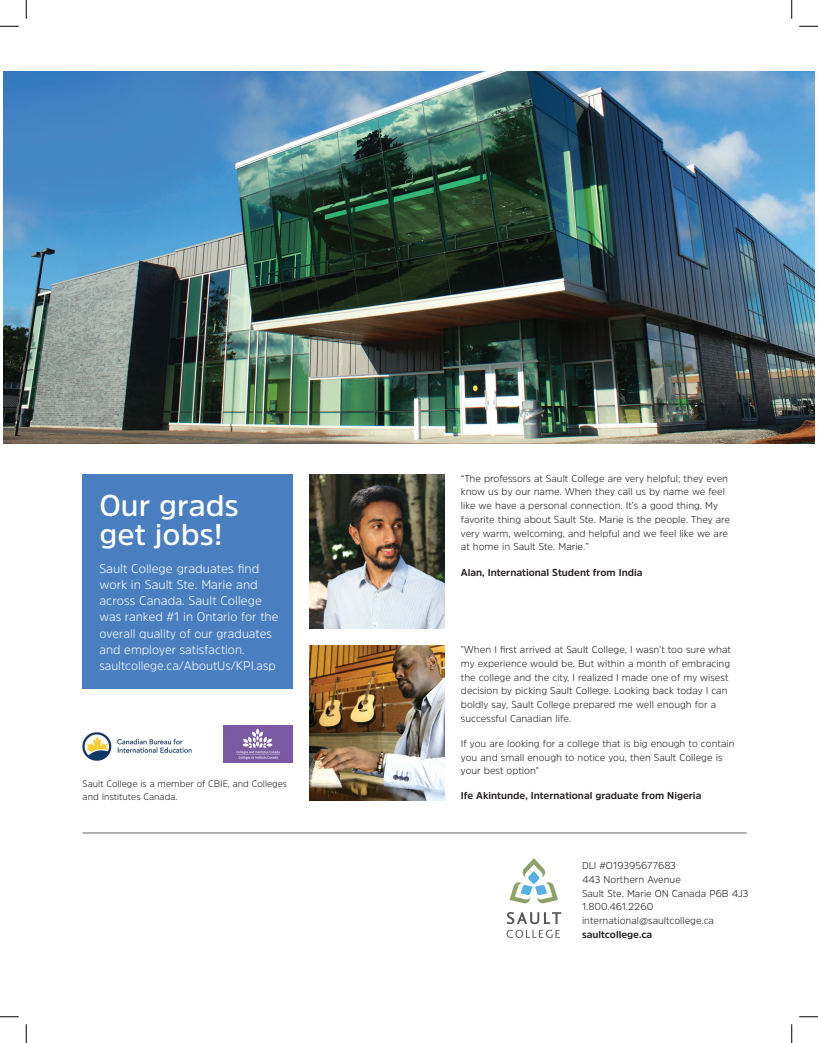
<style>
.page{position:relative;width:818px;height:1043px;background:#fff}
.page>*{position:absolute;margin:0;border:0;box-sizing:border-box;transform-origin:0 0}
.body_intro{font:600 30px/28.8px "Amsi Pro";color:#fff}
.body_para{font:300 12.5px/16.2px "Amsi Pro";color:#fff}
.body{font:300 10px/13.8px "Amsi Pro";color:#231f20}
.body_para-2{font:300 10px/13.8px "Amsi Pro";color:#231f20}
.body_bold{font:700 10px "Amsi Pro";color:#231f20}
.body-2{font:300 9.38px/13.8px "Amsi Pro";color:#231f20}
</style>
<div class="page">
<img style="left:309px;top:646px;width:135px;height:154px">
<img style="left:309px;top:474px;width:135px;height:155px">
<hr style="left:82px;top:832px;width:664px;height:1px;background:#636366">
<svg style="left:506px;top:912px;width:55px;height:26px"></svg>
<svg style="left:509px;top:858px;width:49px;height:45px"></svg>
<img style="left:82px;top:732px;width:109px;height:29px">
<img style="left:224px;top:725px;width:68px;height:37px">
<img style="left:4px;top:72px;width:810px;height:372px">
<div style="left:82px;top:474px;width:210px;height:215px;background:#497fc1"></div>
<svg style="left:0;top:25px;width:19px;height:2px"></svg>
<svg style="left:799px;top:25px;width:19px;height:2px"></svg>
<svg style="left:0;top:1016px;width:19px;height:1px"></svg>
<svg style="left:799px;top:1016px;width:19px;height:1px"></svg>
<svg style="left:25px;top:0;width:2px;height:19px"></svg>
<svg style="left:25px;top:1024px;width:2px;height:18px"></svg>
<svg style="left:791px;top:0;width:1px;height:19px"></svg>
<svg style="left:791px;top:1024px;width:1px;height:18px"></svg>
<p class="body_intro" style="left:99px;top:490px;width:141px">Our grads get jobs!</p>
<p class="body_para" style="left:99px;top:559px;width:180px">Sault College graduates find work in Sault Ste. Marie and across Canada. Sault College was ranked #1 in Ontario for the overall quality of our graduates and employer satisfaction. saultcollege.ca/AboutUs/KPI.asp</p>
<p class="body-2" style="left:83px;top:776px;width:206px">Sault College is a member of CBIE, and Colleges and Institutes Canada.</p>
<p class="body" style="left:461px;top:471px;width:269px">“The professors at Sault College are very helpful; they even</p>
<p class="body" style="left:461px;top:485px;width:265px">know us by our name. When they call us by name we feel</p>
<p class="body" style="left:461px;top:498px;width:258px">like we have a personal connection. It’s a good thing. My</p>
<p class="body" style="left:461px;top:512px;width:271px">favorite thing about Sault Ste. Marie is the people. They are</p>
<p class="body" style="left:461px;top:526px;width:268px">very warm, welcoming, and helpful and we feel like we are</p>
<p class="body" style="left:461px;top:540px;width:129px">at home in Sault Ste. Marie.”</p>
<p class="body_bold" style="left:461px;top:565px;width:183px">Alan, International Student from India</p>
<p class="body" style="left:461px;top:642px;width:272px">"When I first arrived at Sault College, I wasn't too sure what</p>
<p class="body" style="left:461px;top:656px;width:271px">my experience would be. But within a month of embracing</p>
<p class="body" style="left:461px;top:670px;width:269px">the college and the city, I realized I made one of my wisest</p>
<p class="body" style="left:461px;top:683px;width:268px">decision by picking Sault College. Looking back today I can boldly say, Sault College prepared me well enough for a successful Canadian life.</p>
<p class="body_para-2" style="left:461px;top:736px;width:275px">If you are looking for a college that is big enough to contain you and small enough to notice you, then Sault College is</p>
<p class="body" style="left:461px;top:763px;width:80px">your best option"</p>
<p class="body_bold" style="left:461px;top:789px;width:242px">Ife Akintunde, International graduate from Nigeria</p>
<p class="body" style="left:582px;top:858px;width:95px">DLI #O19395677683</p>
<p class="body" style="left:582px;top:872px;width:100px">443 Northern Avenue</p>
<p class="body" style="left:582px;top:886px;width:168px">Sault Ste. Marie ON Canada P6B 4J3</p>
<p class="body" style="left:582px;top:899px;width:73px">1.800.461.2260</p>
<p class="body" style="left:582px;top:913px;width:133px">international@saultcollege.ca</p>
<p class="body_bold" style="left:582px;top:927px;width:72px">saultcollege.ca</p>
</div>
